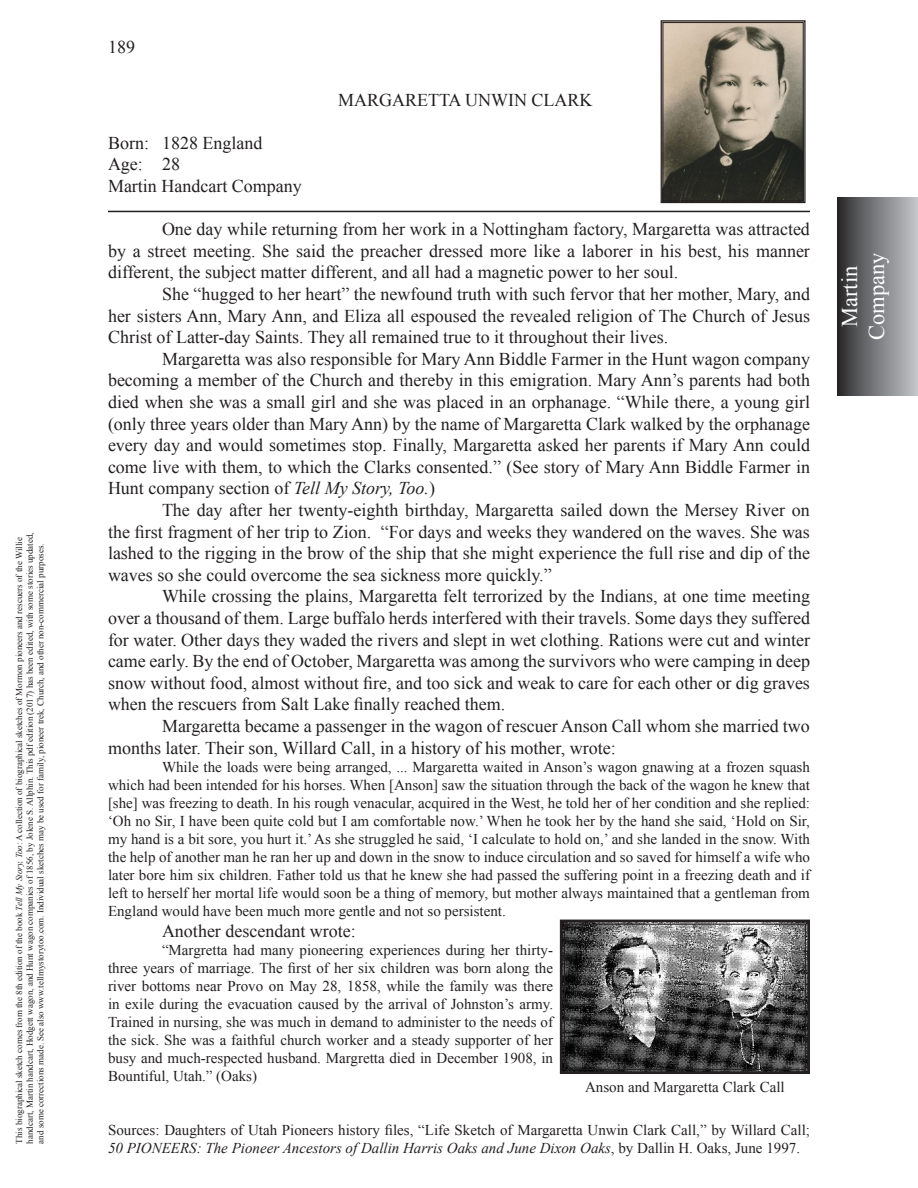
<style>
.page{position:relative;width:918px;height:1188px;background:#fff}
.page>*{position:absolute;margin:0;border:0;box-sizing:border-box;transform-origin:0 0}
.t1{font:22.5px/27px "Times New Roman";color:#fff;text-align:center}
.t2{font:18px/21.6px "Times New Roman";color:#231f20;text-align:justify}
.t3{font:15px/18px "Times New Roman";color:#231f20;text-align:justify}
.t4{font:9px/10.8px "Times New Roman";color:#231f20}
.s1{font-style:italic}
</style>
<div class="page">
<div style="left:837px;top:198px;width:81px;height:197px;background:linear-gradient(to right,#2c2c2e,#c7c9cd)"></div>
<hr style="left:108px;top:211px;width:702px;height:1px;background:#231f20">
<svg style="left:559px;top:919px;width:251px;height:155px;background:#636363"></svg>
<div style="left:564px;top:924px;width:242px;height:146px;border:1px solid #231f20"></div>
<svg style="left:660px;top:20px;width:146px;height:184px;background:#7f7769"></svg>
<div style="left:663px;top:22px;width:140px;height:179px;border:1px solid #231f20"></div>
<p class="t4" style="left:13px;top:1144px;width:613px;rotate:-90deg">This biographical sketch comes from the 8th edition of the book <span class="s1">Tell My Story, Too</span>: A collection of biographical sketches of Mormon pioneers and rescuers of the Willie handcart, Martin handcart, Hodgett wagon, and Hunt wagon companies of 1856, by Jolene S. Allphin. This pdf edition (2017) has been edited, with some stories updated, and some corrections made. See also www.tellmystorytoo.com. Individual sketches may be used for family, pioneer trek, Church, and other non-commercial purposes.</p>
<p class="t2" style="left:108px;top:36px;width:28px">189</p>
<p class="t2" style="left:338px;top:89px;width:256px">MARGARETTA UNWIN CLARK</p>
<p class="t2" style="left:108px;top:132px;width:156px">Born: 1828 England</p>
<p class="t2" style="left:108px;top:153px;width:73px">Age: 28</p>
<p class="t2" style="left:108px;top:175px;width:195px">Martin Handcart Company</p>
<p class="t2" style="left:108px;top:218px;width:703px;text-indent:54px">One day while returning from her work in a Nottingham factory, Margaretta was attracted by a street meeting. She said the preacher dressed more like a laborer in his best, his manner different, the subject matter different, and all had a magnetic power to her soul.</p>
<p class="t2" style="left:108px;top:283px;width:704px;text-indent:54px">She “hugged to her heart” the newfound truth with such fervor that her mother, Mary, and her sisters Ann, Mary Ann, and Eliza all espoused the revealed religion of The Church of Jesus Christ of Latter-day Saints. They all remained true to it throughout their lives.</p>
<p class="t2" style="left:108px;top:348px;width:704px;text-indent:54px">Margaretta was also responsible for Mary Ann Biddle Farmer in the Hunt wagon company becoming a member of the Church and thereby in this emigration. Mary Ann’s parents had both died when she was a small girl and she was placed in an orphanage. “While there, a young girl (only three years older than Mary Ann) by the name of Margaretta Clark walked by the orphanage every day and would sometimes stop. Finally, Margaretta asked her parents if Mary Ann could come live with them, to which the Clarks consented.” (See story of Mary Ann Biddle Farmer in Hunt company section of <span class="s1">Tell My Story, Too.</span>)</p>
<p class="t2" style="left:108px;top:499px;width:704px;text-indent:54px">The day after her twenty-eighth birthday, Margaretta sailed down the Mersey River on the first fragment of her trip to Zion. “For days and weeks they wandered on the waves. She was lashed to the rigging in the brow of the ship that she might experience the full rise and dip of the waves so she could overcome the sea sickness more quickly.”</p>
<p class="t2" style="left:108px;top:585px;width:704px;text-indent:54px">While crossing the plains, Margaretta felt terrorized by the Indians, at one time meeting over a thousand of them. Large buffalo herds interfered with their travels. Some days they suffered for water. Other days they waded the rivers and slept in wet clothing. Rations were cut and winter came early. By the end of October, Margaretta was among the survivors who were camping in deep snow without food, almost without fire, and too sick and weak to care for each other or dig graves when the rescuers from Salt Lake finally reached them.</p>
<p class="t2" style="left:108px;top:715px;width:703px;text-indent:54px">Margaretta became a passenger in the wagon of rescuer Anson Call whom she married two months later. Their son, Willard Call, in a history of his mother, wrote:</p>
<p class="t3" style="left:108px;top:757px;width:704px;text-indent:54px">While the loads were being arranged, ... Margaretta waited in Anson’s wagon gnawing at a frozen squash which had been intended for his horses. When [Anson] saw the situation through the back of the wagon he knew that [she] was freezing to death. In his rough venacular, acquired in the West, he told her of her condition and she replied: ‘Oh no Sir, I have been quite cold but I am comfortable now.’ When he took her by the hand she said, ‘Hold on Sir, my hand is a bit sore, you hurt it.’ As she struggled he said, ‘I calculate to hold on,’ and she landed in the snow. With the help of another man he ran her up and down in the snow to induce circulation and so saved for himself a wife who later bore him six children. Father told us that he knew she had passed the suffering point in a freezing death and if left to herself her mortal life would soon be a thing of memory, but mother always maintained that a gentleman from England would have been much more gentle and not so persistent.</p>
<p class="t2" style="left:162px;top:920px;width:195px">Another descendant wrote:</p>
<p class="t3" style="left:108px;top:941px;width:447px;text-indent:54px">“Margretta had many pioneering experiences during her thirty&shy;three years of marriage. The first of her six children was born along the river bottoms near Provo on May 28, 1858, while the family was there in exile during the evacuation caused by the arrival of Johnston’s army.<br>Trained in nursing, she was much in demand to administer to the needs of the sick. She was a faithful church worker and a steady supporter of her busy and much-respected husband. Margretta died in December 1908, in Bountiful, Utah.” (Oaks)</p>
<p class="t3" style="left:585px;top:1078px;width:201px">Anson and Margaretta Clark Call</p>
<p class="t3" style="left:108px;top:1121px;width:704px">Sources: Daughters of Utah Pioneers history files, “Life Sketch of Margaretta Unwin Clark Call,” by Willard Call;<br><span class="s1">50 PIONEERS: The Pioneer Ancestors of Dallin Harris Oaks and June Dixon Oaks</span>, by Dallin H. Oaks, June 1997.</p>
<p class="t1" style="left:836px;top:340px;width:89px;rotate:-90deg">Martin<br>Company</p>
</div>
